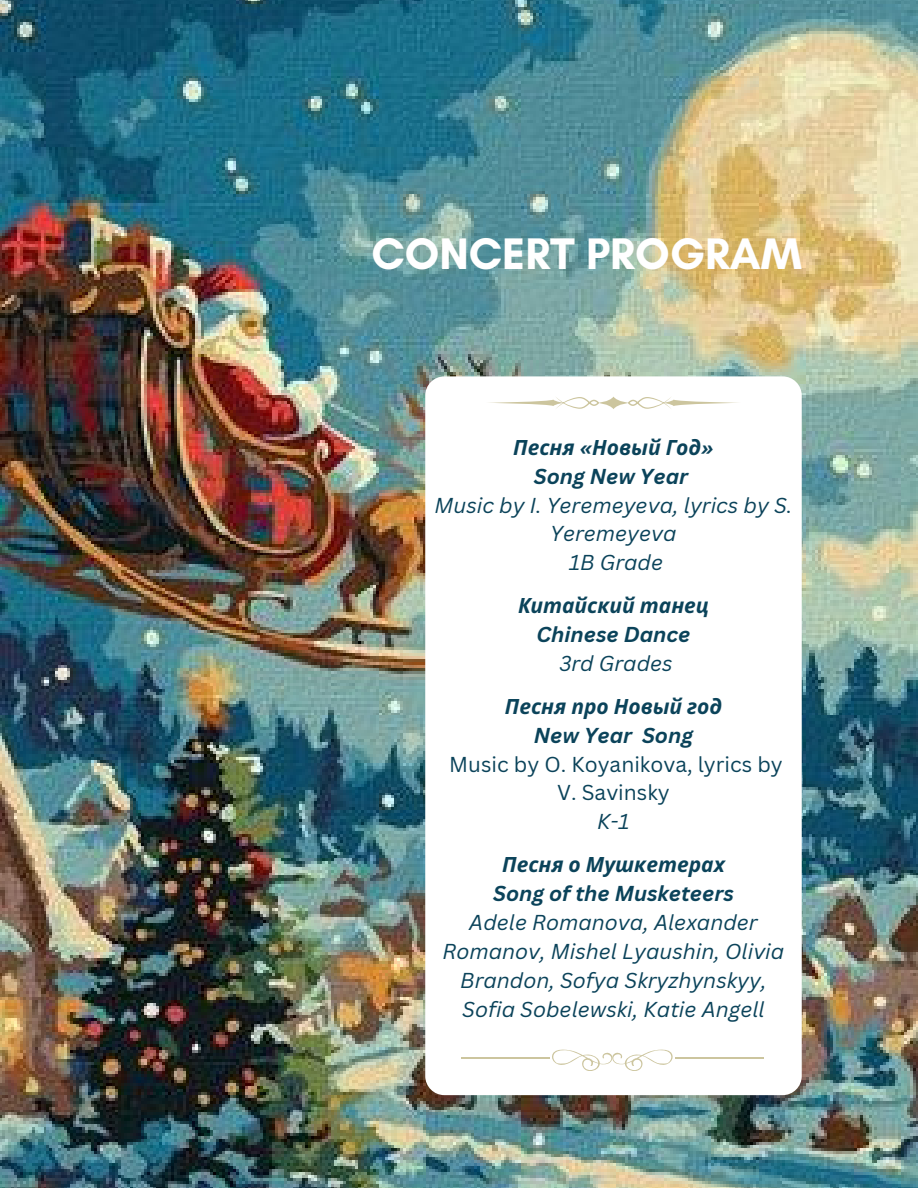
<style>
.page{position:relative;width:918px;height:1188px;background:#fff}
.page>*{position:absolute;margin:0;border:0;box-sizing:border-box;transform-origin:0 0}
.t1{font:700 45px "Glacial Indifference";color:#fff}
.t2{font:italic 21px/29px "Canva Sans";color:#0b435a;text-align:center}
.t3{font:italic 700 21px "Noto Sans";color:#0b435a}
.t4{font:21px/29px "Canva Sans";color:#0b435a;text-align:center}
.t5{font:italic 700 21px "Canva Sans";color:#0b435a}
.s1{font-family:"Canva Sans"}
.s2{font-weight:700}
</style>
<div class="page">
<img style="left:0;top:0;width:918px;height:1188px">
<div style="left:425px;top:376px;width:377px;height:719px;background:#fff;border-radius:19px"></div>
<hr style="left:675px;top:1057px;width:89px;height:2px;background:#ccc59e">
<hr style="left:461px;top:1057px;width:89px;height:2px;background:#ccc59e">
<svg style="left:552px;top:1049px;width:121px;height:22px"></svg>
<svg style="left:597px;top:397px;width:33px;height:12px"></svg>
<svg style="left:628px;top:397px;width:110px;height:12px"></svg>
<svg style="left:489px;top:397px;width:110px;height:12px"></svg>
<p class="t1" style="left:371px;top:226px;width:432px">CONCERT PROGRAM</p>
<p class="t3" style="left:513px;top:432px;width:202px">Песня <span class="s1">«</span>Новый Год<span class="s1">»</span></p>
<h1 class="t5" style="left:534px;top:461px;width:156px">Song New Year</h1>
<p class="t2" style="left:435px;top:490px;width:359px">Music by I. Yeremeyeva, lyrics by S.<br>Yeremeyeva</p>
<p class="t2" style="left:569px;top:548px;width:96px">1B Grade</p>
<p class="t3" style="left:518px;top:591px;width:192px">Китайский танец</p>
<p class="t5" style="left:537px;top:620px;width:155px">Chinese Dance</p>
<p class="t2" style="left:559px;top:648px;width:115px">3rd Grades</p>
<p class="t3" style="left:505px;top:691px;width:219px">Песня про Новый год</p>
<p class="t5" style="left:534px;top:720px;width:161px">New Year Song</p>
<p class="t4" style="left:449px;top:749px;width:335px">Music by O. Koyanikova, lyrics by<br>V. Savinsky</p>
<p class="t2" style="left:597px;top:807px;width:34px">K-1</p>
<p class="t3" style="left:502px;top:850px;width:224px">Песня о Мушкетерах</p>
<p class="t2" style="left:443px;top:878px;width:343px"><span class="s2">Song of the Musketeers<br></span>Adele Romanova, Alexander<br>Romanov, Mishel Lyaushin, Olivia</p>
<p class="t2" style="left:460px;top:965px;width:308px;text-align:left">Brandon, Sofya Skryzhynskyy,<br>Sofia Sobelewski, Katie Angell</p>
</div>
